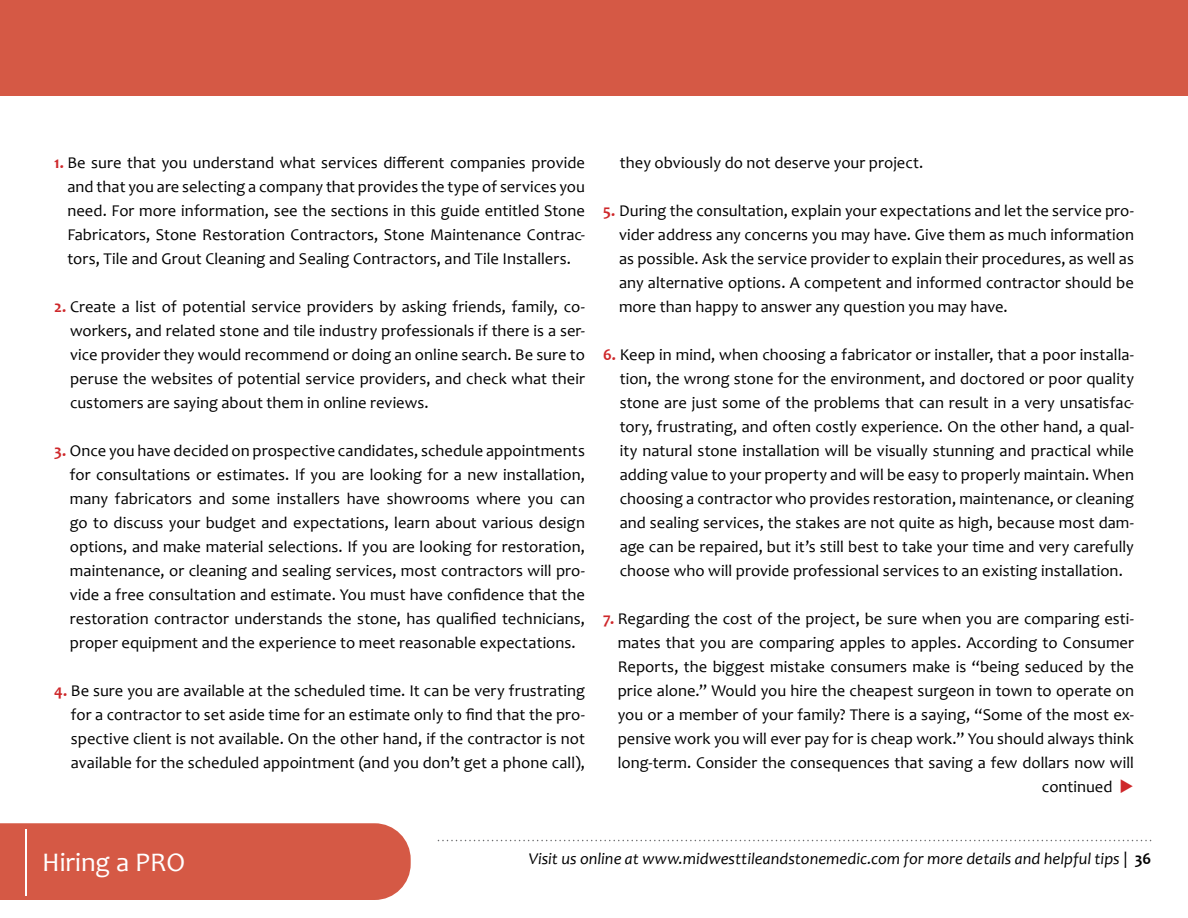
<style>
.page{position:relative;width:1188px;height:918px;background:#fff}
.page>*{position:absolute;margin:0;border:0;box-sizing:border-box;transform-origin:0 0}
.t1{font:27px "Candara";color:#fff}
.t2{font:16.5px/24px "Candara";letter-spacing:.005em;color:#000;text-align:justify}
.t3{font:italic 16.5px "Candara";color:#000}
.s1{font-weight:700;color:#ce272a}
.s2{color:#ce272a}
.s3{font-style:normal}
.s4{font-weight:700;font-style:normal}
</style>
<div class="page">
<svg style="left:438px;top:840px;width:713px;height:1px"></svg>
<div style="left:0;top:823px;width:411px;height:77px;background:#d55945"></div>
<hr style="left:25px;top:829px;width:2px;height:67px;background:#fff">
<div style="left:0;top:0;width:1188px;height:96px;background:#d55945"></div>
<p class="t2" style="left:67px;top:151px;width:519px;text-indent:-13px"><span class="s1">1.</span> Be sure that you understand what services different companies provide and that you are selecting a company that provides the type of services you need. For more information, see the sections in this guide entitled Stone Fabricators, Stone Restoration Contractors, Stone Maintenance Contrac&shy;tors, Tile and Grout Cleaning and Sealing Contractors, and Tile Installers.</p>
<p class="t2" style="left:70px;top:295px;width:517px;text-indent:-16px"><span class="s1">2.</span> Create a list of potential service providers by asking friends, family, co&shy;workers, and related stone and tile industry professionals if there is a ser&shy;vice provider they would recommend or doing an online search. Be sure to peruse the websites of potential service providers, and check what their customers are saying about them in online reviews.</p>
<p class="t2" style="left:70px;top:439px;width:517px;text-indent:-16px"><span class="s1">3.</span> Once you have decided on prospective candidates, schedule appointments for consultations or estimates. If you are looking for a new installation, many fabricators and some installers have showrooms where you can go to discuss your budget and expectations, learn about various design options, and make material selections. If you are looking for restoration, maintenance, or cleaning and sealing services, most contractors will pro&shy;vide a free consultation and estimate. You must have confidence that the restoration contractor understands the stone, has qualified technicians, proper equipment and the experience to meet reasonable expectations.</p>
<p class="t2" style="left:71px;top:679px;width:516px;text-indent:-17px"><span class="s1">4.</span> Be sure you are available at the scheduled time. It can be very frustrating for a contractor to set aside time for an estimate only to find that the pro&shy;spective client is not available. On the other hand, if the contractor is not available for the scheduled appointment (and you don’t get a phone call),</p>
<p class="t2" style="left:620px;top:151px;width:305px">they obviously do not deserve your project.</p>
<p class="t2" style="left:619px;top:199px;width:516px;text-indent:-16px"><span class="s1">5.</span> During the consultation, explain your expectations and let the service pro&shy;vider address any concerns you may have. Give them as much information as possible. Ask the service provider to explain their procedures, as well as any alternative options. A competent and informed contractor should be more than happy to answer any question you may have.</p>
<p class="t2" style="left:620px;top:343px;width:516px;text-indent:-17px"><span class="s1">6.</span> Keep in mind, when choosing a fabricator or installer, that a poor installa&shy;tion, the wrong stone for the environment, and doctored or poor quality stone are just some of the problems that can result in a very unsatisfac&shy;tory, frustrating, and often costly experience. On the other hand, a qual&shy;ity natural stone installation will be visually stunning and practical while adding value to your property and will be easy to properly maintain. When choosing a contractor who provides restoration, maintenance, or cleaning and sealing services, the stakes are not quite as high, because most dam&shy;age can be repaired, but it’s still best to take your time and very carefully choose who will provide professional services to an existing installation.</p>
<p class="t2" style="left:603px;top:607px;width:533px;text-align:right"><span class="s1">7.</span> Regarding the cost of the project, be sure when you are comparing esti&shy;mates that you are comparing apples to apples. According to Consumer Reports, the biggest mistake consumers make is “being seduced by the price alone.” Would you hire the cheapest surgeon in town to operate on you or a member of your family? There is a saying, “Some of the most ex&shy;pensive work you will ever pay for is cheap work.” You should always think long-term. Consider the consequences that saving a few dollars now will continued <span class="s2">◆</span></p>
<h1 class="t1" style="left:42px;top:846px;width:145px">Hiring a PRO</h1>
<p class="t3" style="left:529px;top:848px;width:624px">Visit us online at www.midwesttileandstonemedic.com for more details and helpful tips <span class="s3">|</span> <span class="s4">36</span></p>
</div>
